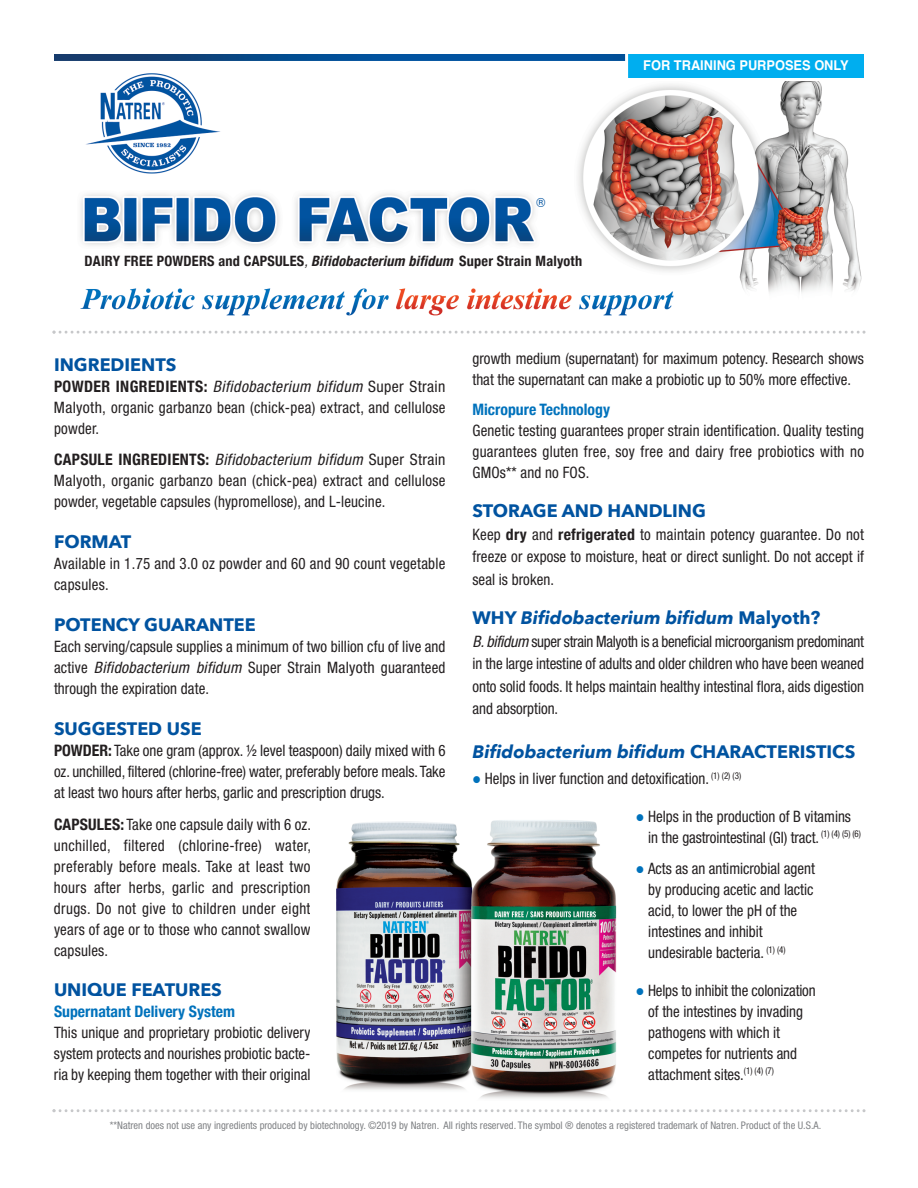
<style>
.page{position:relative;width:918px;height:1188px;background:#fff}
.page>*{position:absolute;margin:0;border:0;box-sizing:border-box;transform-origin:0 0}
.t1{font:700 18px "Avenir Next";color:#0153a0}
.t2{font:italic 700 18px "Avenir Next";color:#0153a0}
.t3{font:condensed 15.75px/21px "Helvetica Neue";color:#231f20;text-align:justify;scale:.95 1}
.t4{font:condensed 15.75px/21px "Helvetica Neue";color:#231f20;text-align:justify}
.t5{font:condensed 15.75px/21px "Helvetica Neue";letter-spacing:.02em;color:#231f20;scale:.95 1}
.t6{font:700 condensed 15.75px "Helvetica Neue";color:#0072bc}
.t7{font:700 condensed 14.25px "Helvetica Neue";letter-spacing:.015em;color:#231f20}
.t8{font:700 13.5px "Helvetica";color:#fff;scale:.95 1}
.t9{font:12.6px "Helvetica";color:#0153a0;scale:.95 1}
.t10{font:condensed 10.5px "Helvetica Neue";color:#808285}
.s1{font-weight:400;font-style:italic}
.s2{font-style:italic}
.s3{font-weight:700}
.s4{font-style:normal}
.s5{color:#0072bc}
</style>
<div class="page">
<img style="left:54px;top:54px;width:808px;height:262px">
<div style="left:628px;top:54px;width:236px;height:24px;background:#00aeef"></div>
<svg style="left:52px;top:331px;width:814px;height:3px"></svg>
<img style="left:336px;top:820px;width:281px;height:279px">
<svg style="left:52px;top:1109px;width:814px;height:3px"></svg>
<p class="t9" style="left:536px;top:197px;width:11px">®</p>
<p class="t7" style="left:85px;top:252px;width:499px">DAIRY FREE POWDERS and CAPSULES<span class="s1">,</span> <span class="s2">Bifidobacteriumbifidum</span> Super Strain Malyoth</p>
<p class="t8" style="left:643px;top:60px;width:218px">FOR TRAINING PURPOSES ONLY</p>
<p class="t1" style="left:54px;top:353px;width:124px">INGREDIENTS</p>
<p class="t4" style="left:54px;top:377px;width:393px"><span class="s3">POWDER INGREDIENTS:</span> <span class="s2">Bifidobacterium bifidum</span> Super Strain Malyoth, organic garbanzo bean (chick-pea) extract, and cellulose powder.</p>
<p class="t4" style="left:54px;top:451px;width:393px"><span class="s3">CAPSULE INGREDIENTS:</span> <span class="s2">Bifidobacterium bifidum</span> Super Strain Malyoth, organic garbanzo bean (chick-pea) extract and cellulose powder, vegetable capsules (hypromellose), and L-leucine.</p>
<p class="t1" style="left:54px;top:530px;width:79px">FORMAT</p>
<p class="t5" style="left:54px;top:554px;width:414px">Available in 1.75 and 3.0 oz powder and 60 and 90 count vegetable capsules.</p>
<p class="t1" style="left:54px;top:613px;width:203px">POTENCY GUARANTEE</p>
<p class="t3" style="left:54px;top:637px;width:414px">Each serving/capsule supplies a minimum of two billion cfu of live and active <span class="s2">Bifidobacterium bifidum</span> Super Strain Malyoth guaranteed through the expiration date.</p>
<p class="t1" style="left:54px;top:717px;width:149px">SUGGESTED USE</p>
<p class="t3" style="left:54px;top:741px;width:414px"><span class="s3">POWDER:</span> Take one gram (approx. ½ level teaspoon) daily mixed with 6 oz. unchilled, filtered (chlorine-free) water, preferably before meals. Take at least two hours after herbs, garlic and prescription drugs.</p>
<p class="t3" style="left:54px;top:815px;width:272px"><span class="s3">CAPSULES:</span> Take one capsule daily with 6 oz. unchilled, filtered (chlorine-free) water, preferably before meals. Take at least two hours after herbs, garlic and prescription drugs. Do not give to children under eight years of age or to those who cannot swallow capsules.</p>
<p class="t1" style="left:54px;top:978px;width:169px">UNIQUE FEATURES</p>
<p class="t6" style="left:54px;top:1002px;width:182px">Supernatant Delivery System</p>
<p class="t3" style="left:54px;top:1024px;width:272px">This unique and proprietary probiotic delivery system protects and nourishes probiotic bacte&shy;ria by keeping them together with their original</p>
<p class="t3" style="left:472px;top:349px;width:414px">growth medium (supernatant) for maximum potency. Research shows that the supernatant can make a probiotic up to 50% more effective.</p>
<p class="t6" style="left:472px;top:400px;width:139px">Micropure Technology</p>
<p class="t3" style="left:473px;top:421px;width:414px">Genetic testing guarantees proper strain identification. Quality testing guarantees gluten free, soy free and dairy free probiotics with no GMOs** and no FOS.</p>
<p class="t1" style="left:472px;top:499px;width:235px">STORAGE AND HANDLING</p>
<p class="t3" style="left:473px;top:524px;width:414px;line-height:22.5px">Keep <span class="s3">dry</span> and <span class="s3">refrigerated</span> to maintain potency guarantee. Do not freeze or expose to moisture, heat or direct sunlight. Do not accept if seal is broken.</p>
<p class="t2" style="left:472px;top:606px;width:349px"><span class="s4">WHY</span> Bifidobacterium bifidum <span class="s4">Malyoth?</span></p>
<p class="t3" style="left:472px;top:631px;width:414px;line-height:22.5px"><span class="s2">B. bifidum</span> super strain Malyoth is a beneficial microorganism predominant in the large intestine of adults and older children who have been weaned onto solid foods. It helps maintain healthy intestinal flora, aids digestion and absorption.</p>
<p class="t2" style="left:472px;top:740px;width:384px">Bifidobacterium bifidum <span class="s4">CHARACTERISTICS</span></p>
<p class="t3" style="left:473px;top:770px;width:284px"><span class="s5">●</span> Helps in liver function and detoxification. <sup>(1)</sup> <sup>(2)</sup> <sup>(3)</sup></p>
<p class="t3" style="left:648px;top:807px;width:225px;text-indent:-13px"><span class="s5">●</span> Helps in the production of B vitamins in the gastrointestinal (GI) tract. <sup>(1)</sup> <sup>(4)</sup> <sup>(5)</sup> <sup>(6)</sup></p>
<p class="t3" style="left:648px;top:860px;width:177px;text-align:left;text-indent:-13px"><span class="s5">●</span> Acts as an antimicrobial agent by producing acetic and lactic acid, to lower the pH of the intestines and inhibit undesirable bacteria. <sup>(1)</sup> <sup>(4)</sup></p>
<p class="t3" style="left:648px;top:981px;width:178px;text-align:left;text-indent:-13px"><span class="s5">●</span> Helps to inhibit the colonization of the intestines by invading pathogens with which it competes for nutrients and attachment sites.<sup>(1)</sup> <sup>(4)</sup> <sup>(7)</sup></p>
<p class="t10" style="left:110px;top:1121px;width:713px">**Natren does not use any ingredients produced by biotechnology. ©2019 by Natren. All rights reserved. The symbol ® denotes a registered trademark of Natren. Product of the U.S.A.</p>
</div>
